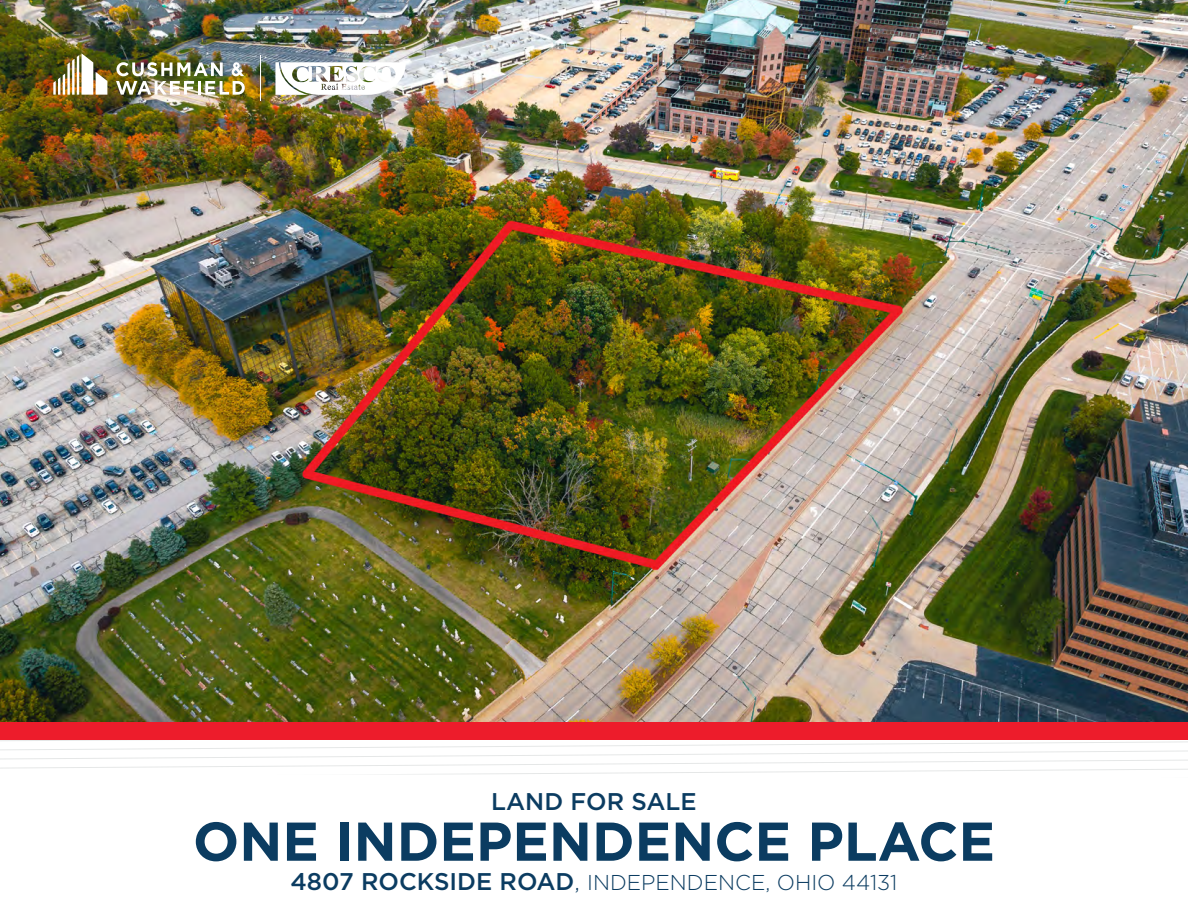
<style>
.page{position:relative;width:1188px;height:918px;background:#fff}
.page>*{position:absolute;margin:0;border:0;box-sizing:border-box;transform-origin:0 0}
.t1{font:700 54.6px "Gotham";color:#0b3c61}
.t2{font:500 24.15px "Gotham";color:#0b3c61}
.t3{font:300 21.45px "Gotham";color:#0b3c61}
.s1{font-weight:500;font-size:24.15px}
.s2{font-size:24.15px}
</style>
<div class="page">
<img style="left:0;top:0;width:1188px;height:722px">
<svg style="left:0;top:739px;width:1188px;height:36px"></svg>
<div style="left:0;top:722px;width:1188px;height:17px;background:#ed1c2b"></div>
<hr style="left:260px;top:55px;width:1px;height:45px;background:#fff">
<img style="left:53px;top:53px;width:54px;height:42px">
<img style="left:116px;top:62px;width:129px;height:33px">
<img style="left:275px;top:62px;width:131px;height:33px">
<p class="t2" style="left:491px;top:786px;width:207px">LAND FOR SALE</p>
<h1 class="t1" style="left:193px;top:805px;width:804px">ONE INDEPENDENCE PLACE</h1>
<p class="t3" style="left:291px;top:869px;width:608px"><span class="s1">4807 ROCKSIDE ROAD</span><span class="s2">,</span> INDEPENDENCE, OHIO 44131</p>
</div>
